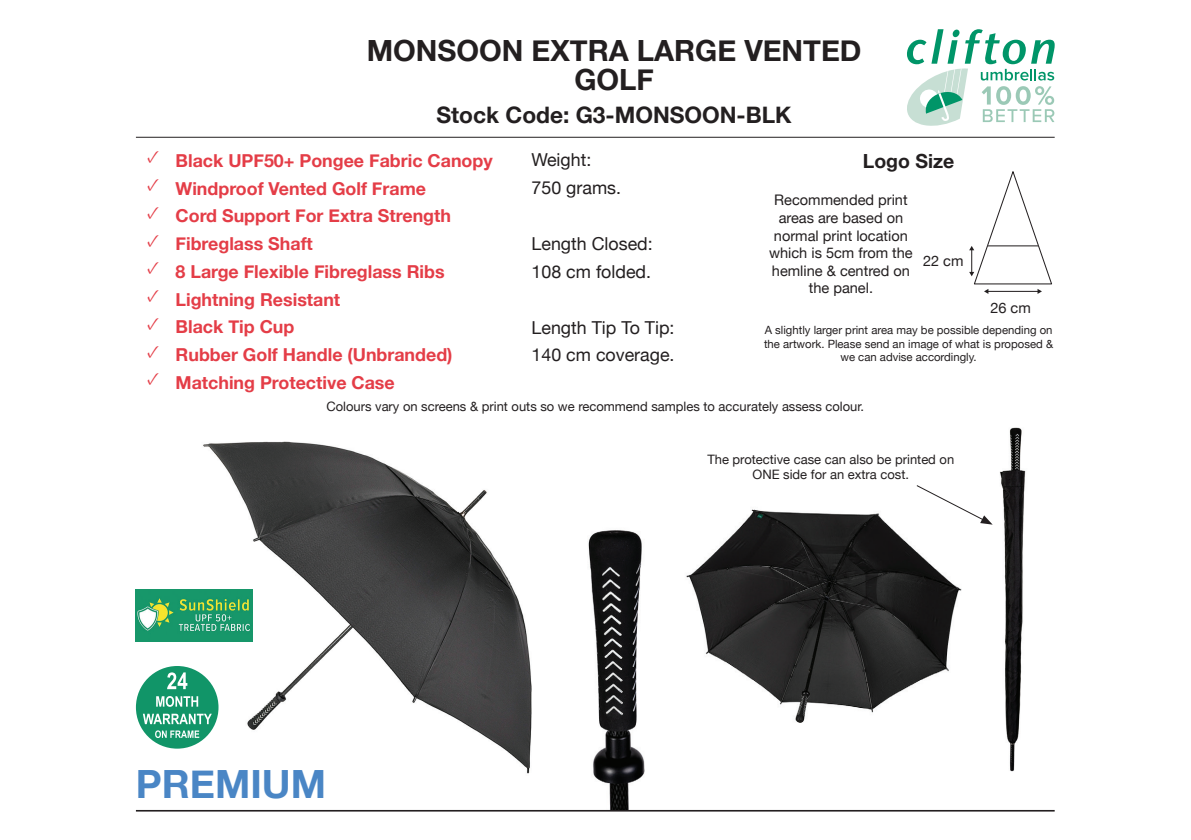
<style>
.page{position:relative;width:1191px;height:840px;background:#fff}
.page>*{position:absolute;margin:0;border:0;box-sizing:border-box;transform-origin:0 0}
.t1{font:700 38.8px "Helvetica Neue";color:#4a86c5}
.t2{font:700 29.2px/29.2px "Helvetica Neue";color:#231f20;text-align:center}
.t3{font:700 22.6px "Helvetica Neue";color:#231f20}
.t4{font:700 19.4px "Helvetica Neue";color:#231f20}
.t5{font:700 17.8px "Helvetica Neue";color:#e43d47}
.t6{font:17.8px/27.4px "Helvetica Neue";color:#231f20}
.t7{font:14.6px/17.4px "Helvetica Neue";color:#231f20;text-align:center}
.t8{font:13px/15.6px "Helvetica Neue";color:#231f20;text-align:center}
.t9{font:11.4px/13.6px "Helvetica Neue";color:#231f20;text-align:center}
</style>
<div class="page">
<img style="left:988px;top:427px;width:38px;height:345px">
<img style="left:686px;top:509px;width:276px;height:214px">
<img style="left:588px;top:530px;width:57px;height:279px">
<img style="left:186px;top:441px;width:346px;height:333px">
<div style="left:136px;top:665px;width:82px;height:83px;background:#119568;border-radius:50%"></div>
<svg style="left:155px;top:730px;width:44px;height:7px"></svg>
<svg style="left:143px;top:713px;width:69px;height:10px"></svg>
<svg style="left:156px;top:696px;width:42px;height:10px"></svg>
<svg style="left:167px;top:672px;width:20px;height:16px"></svg>
<img style="left:136px;top:588px;width:116px;height:53px">
<hr style="left:136px;top:137px;width:918px;height:1px;background:#231f20">
<svg style="left:969px;top:171px;width:83px;height:123px"></svg>
<hr style="left:987px;top:245px;width:51px;height:1px;background:#231f20">
<svg style="left:915px;top:484px;width:77px;height:40px"></svg>
<svg style="left:907px;top:29px;width:147px;height:97px"></svg>
<hr style="left:136px;top:809px;width:918px;height:2px;background:#231f20">
<h2 class="t2" style="left:367px;top:37px;width:496px">MONSOON EXTRA LARGE VENTED<br>GOLF</h2>
<p class="t3" style="left:436px;top:97px;width:356px">Stock Code: G3-MONSOON-BLK</p>
<p class="t5" style="left:147px;top:146px;width:347px"><sup>✓</sup> Black UPF50+ Pongee Fabric Canopy</p>
<p class="t5" style="left:147px;top:174px;width:280px"><sup>✓</sup> Windproof Vented Golf Frame</p>
<p class="t5" style="left:147px;top:202px;width:305px"><sup>✓</sup> Cord Support For Extra Strength</p>
<p class="t5" style="left:147px;top:229px;width:167px"><sup>✓</sup> Fibreglass Shaft</p>
<p class="t5" style="left:147px;top:257px;width:299px"><sup>✓</sup> 8 Large Flexible Fibreglass Ribs</p>
<p class="t5" style="left:147px;top:285px;width:195px"><sup>✓</sup> Lightning Resistant</p>
<p class="t5" style="left:147px;top:313px;width:149px"><sup>✓</sup> Black Tip Cup</p>
<p class="t5" style="left:147px;top:340px;width:307px"><sup>✓</sup> Rubber Golf Handle (Unbranded)</p>
<p class="t5" style="left:147px;top:368px;width:249px"><sup>✓</sup> Matching Protective Case</p>
<p class="t6" style="left:531px;top:147px;width:91px">Weight:<br>750 grams.</p>
<p class="t6" style="left:531px;top:231px;width:123px">Length Closed:<br>108 cm folded.</p>
<p class="t4" style="left:863px;top:146px;width:93px">Logo Size</p>
<p class="t7" style="left:769px;top:192px;width:145px">Recommended print areas are based on normal print location which is 5cm from the hemline &amp; centred on the panel.</p>
<p class="t7" style="left:923px;top:253px;width:42px">22 cm</p>
<p class="t7" style="left:990px;top:300px;width:42px">26 cm</p>
<p class="t9" style="left:764px;top:323px;width:290px">A slightly larger print area may be possible depending on the artwork. Please send an image of what is proposed &amp; we can advise accordingly.</p>
<p class="t8" style="left:326px;top:399px;width:539px">Colours vary on screens &amp; print outs so we recommend samples to accurately assess colour.</p>
<p class="t6" style="left:531px;top:315px;width:144px">Length Tip To Tip:<br>140 cm coverage.</p>
<h1 class="t1" style="left:136px;top:753px;width:192px">PREMIUM</h1>
<p class="t8" style="left:707px;top:452px;width:248px">The protective case can also be printed on<br>ONE side for an extra cost.</p>
</div>
